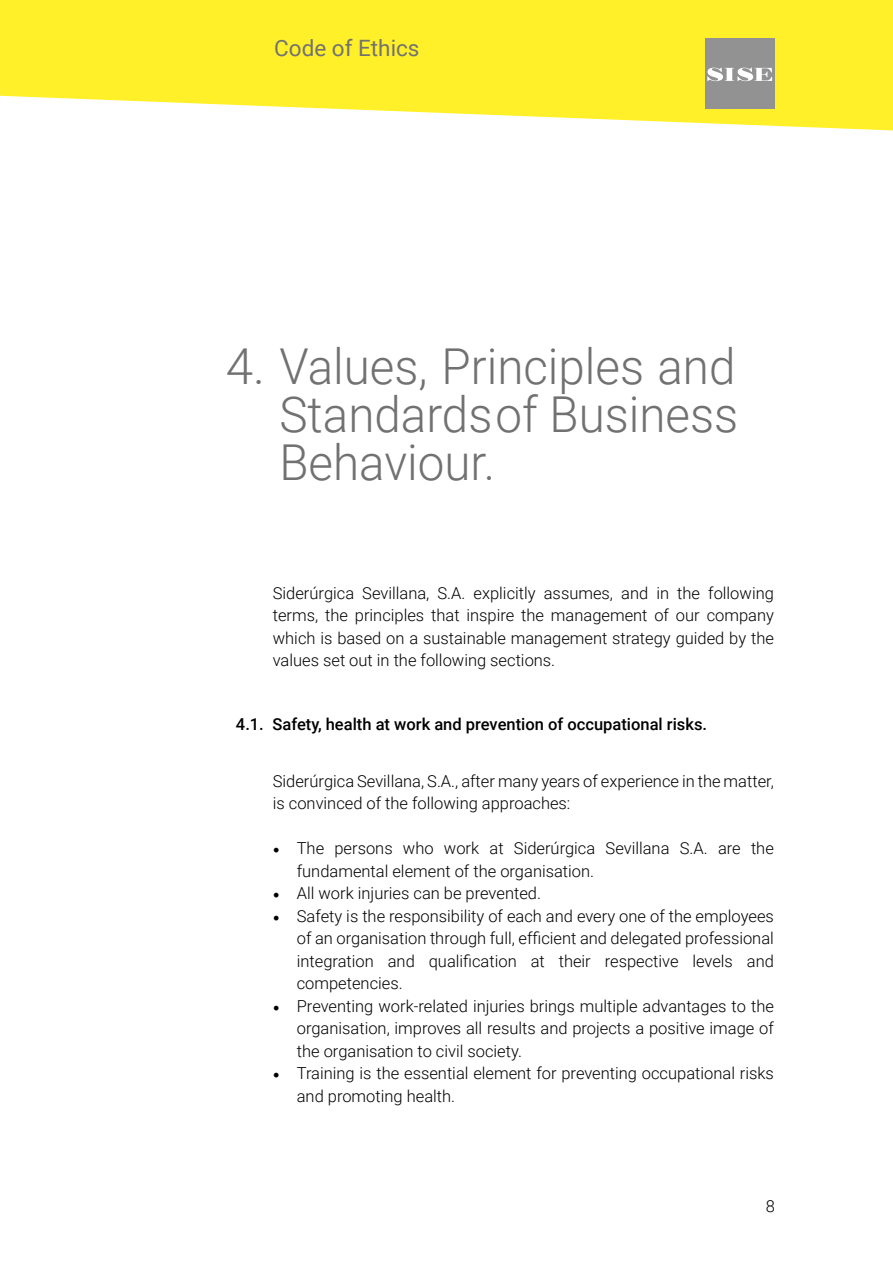
<style>
.page{position:relative;width:893px;height:1263px;background:#fff}
.page>*{position:absolute;margin:0;border:0;box-sizing:border-box;transform-origin:0 0}
.t1{font:300 49.5px/48px "Roboto";color:#727171;text-align:justify}
.t2{font:22.5px "Roboto";color:#727271}
.t3{font:300 16.5px/22.5px "Roboto";color:#000;text-align:justify}
.t4{font:500 16.5px "Roboto";color:#000}
.s1{font-family:"Minion Pro";font-weight:400;font-size:18px}
</style>
<div class="page">
<svg style="left:0;top:0;width:893px;height:130px;background:#fef146"></svg>
<div style="left:705px;top:38px;width:70px;height:70px;background:#929292"></div>
<svg style="left:707px;top:68px;width:65px;height:13px"></svg>
<h2 class="t2" style="left:274px;top:32px;width:147px">Code of Ethics</h2>
<h1 class="t1" style="left:280px;top:341px;width:460px;text-indent:-54px">4. Values, Principles and Standardsof Business Behaviour.</h1>
<p class="t3" style="left:273px;top:581px;width:503px">Siderúrgica Sevillana, S.A. explicitly assumes, and in the following terms, the principles that inspire the management of our company which is based on a sustainable management strategy guided by the values set out in the following sections.</p>
<p class="t4" style="left:236px;top:712px;width:473px">4.1. Safety, health at work and prevention of occupational risks.</p>
<p class="t3" style="left:273px;top:769px;width:503px">Siderúrgica Sevillana, S.A., after many years of experience in the matter, is convinced of the following approaches:</p>
<p class="t3" style="left:297px;top:836px;width:479px;text-indent:-24px"><span class="s1">•</span> The persons who work at Siderúrgica Sevillana S.A. are the fundamental element of the organisation.</p>
<p class="t3" style="left:273px;top:881px;width:270px"><span class="s1">•</span> All work injuries can be prevented.</p>
<p class="t3" style="left:297px;top:904px;width:479px;text-indent:-24px"><span class="s1">•</span> Safety is the responsibility of each and every one of the employees of an organisation through full, efficient and delegated professional integration and qualification at their respective levels and competencies.</p>
<p class="t3" style="left:297px;top:994px;width:479px;text-indent:-24px"><span class="s1">•</span> Preventing work-related injuries brings multiple advantages to the organisation, improves all results and projects a positive image of the organisation to civil society.</p>
<p class="t3" style="left:297px;top:1061px;width:479px;text-indent:-24px"><span class="s1">•</span> Training is the essential element for preventing occupational risks and promoting health.</p>
<p class="t3" style="left:766px;top:1194px;width:11px">8</p>
</div>
